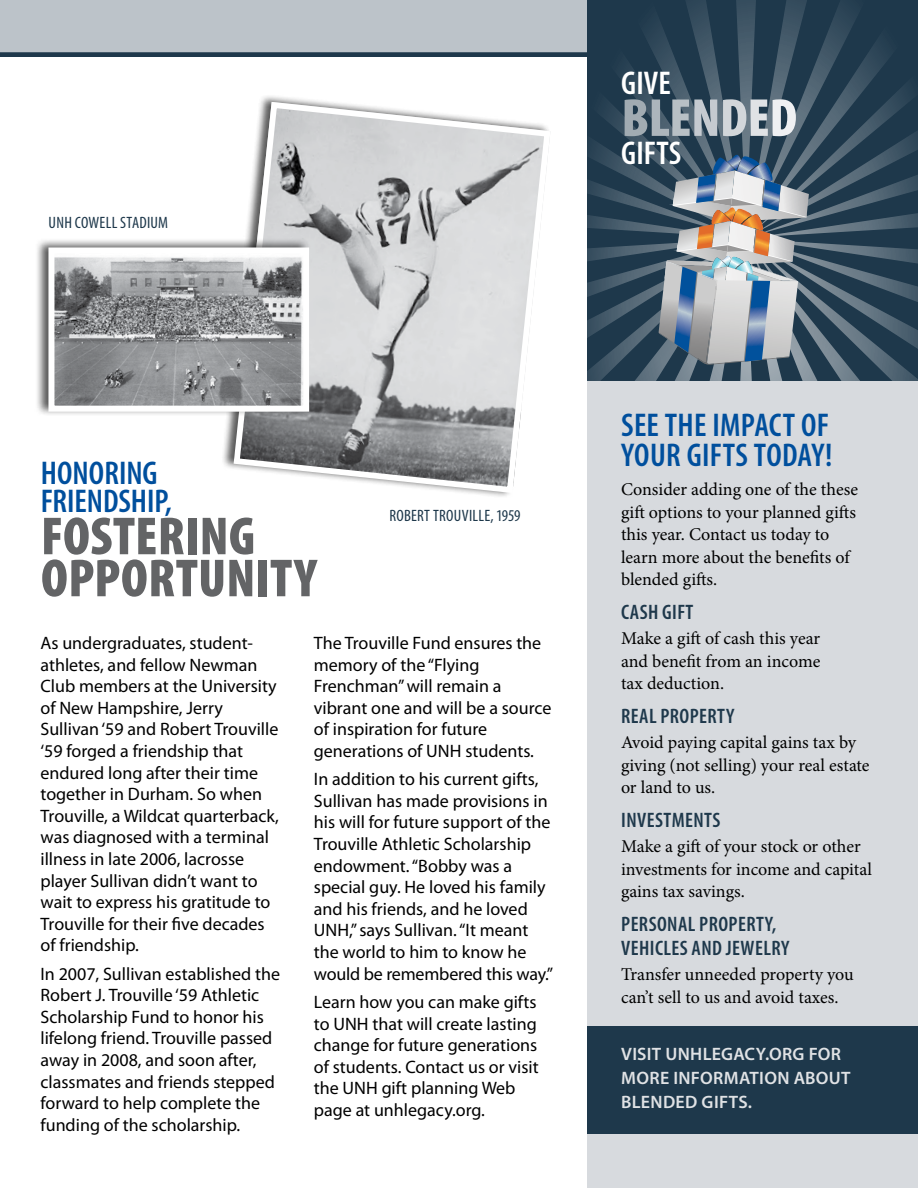
<style>
.page{position:relative;width:918px;height:1188px;background:#fff}
.page>*{position:absolute;margin:0;border:0;box-sizing:border-box;transform-origin:0 0}
.t1{font:900 condensed 54px/42px "Myriad Pro";letter-spacing:.005em;color:#636466}
.t2{font:900 condensed 54px "Myriad Pro";letter-spacing:-.005em;color:#a1abb2}
.t3{font:600 condensed 33px/28.5px "Myriad Pro";letter-spacing:.005em;color:#004f9d}
.t4{font:600 condensed 33px "Myriad Pro";letter-spacing:.005em;color:#fff}
.t5{font:600 condensed 21px/24px "Myriad Pro";letter-spacing:.02em;color:#1e384b}
.t6{font:18px/21.6px "Myriad Pro";color:#000}
.t7{font:18px/22.5px "Minion Pro";color:#000}
.t8{font:600 18px/24px "Myriad Pro";letter-spacing:.02em;color:#e0e2e5}
.t9{font:condensed 16.5px "Myriad Pro";letter-spacing:.015em;color:#1e384b}
.s1{color:#acb5bc}
.s2{color:#b8c0c5}
.s3{color:#c5cad0}
.s4{color:#d2d6da}
.s5{color:#e0e2e5}
.s6{color:#eff0f2}
</style>
<div class="page">
<svg style="left:230px;top:365px;width:296px;height:131px"></svg>
<div style="left:34px;top:237px;width:276px;height:180px;background:#000;opacity:.65"></div>
<img style="left:55px;top:365px;width:247px;height:40px">
<div style="left:48px;top:248px;width:261px;height:164px;border:6px solid #fff"></div>
<img style="left:588px;top:365px;width:148px;height:16px">
<img style="left:748px;top:365px;width:102px;height:16px">
<svg style="left:0;top:0;width:918px;height:365px"></svg>
<div style="left:587px;top:381px;width:331px;height:807px;background:#d7dade"></div>
<div style="left:587px;top:1026px;width:331px;height:108px;background:#1e384b"></div>
<p class="t9" style="left:49px;top:213px;width:121px">UNH COWELL STADIUM</p>
<h2 class="t4" style="left:621px;top:63px;width:51px">GIVE</h2>
<h1 class="t2" style="left:622px;top:83px;width:177px">B<span class="s1">L</span><span class="s2">E</span><span class="s3">N</span><span class="s4">D</span><span class="s5">E</span><span class="s6">D</span></h1>
<h2 class="t4" style="left:621px;top:133px;width:62px">GIFTS</h2>
<h2 class="t3" style="left:41px;top:458px;width:133px">HONORING<br>FRIENDSHIP,</h2>
<h1 class="t1" style="left:41px;top:514px;width:277px">FOSTERING<br>OPPORTUNITY</h1>
<p class="t9" style="left:389px;top:505px;width:133px">ROBERT TROUVILLE, 1959</p>
<p class="t6" style="left:40px;top:632px;width:240px">As undergraduates, student&shy;athletes, and fellow Newman<br>Club members at the University of New Hampshire, Jerry<br>Sullivan ‘59 and Robert Trouville ‘59 forged a friendship that endured long after their time together in Durham. So when<br>Trouville, a Wildcat quarterback, was diagnosed with a terminal illness in late 2006, lacrosse player Sullivan didn’t want to wait to express his gratitude to<br>Trouville for their five decades of friendship.</p>
<p class="t6" style="left:40px;top:963px;width:241px">In 2007, Sullivan established the<br>Robert J. Trouville ‘59 Athletic<br>Scholarship Fund to honor his lifelong friend. Trouville passed away in 2008, and soon after, classmates and friends stepped forward to help complete the funding of the scholarship.</p>
<p class="t6" style="left:314px;top:632px;width:239px">The Trouville Fund ensures the memory of the “Flying<br>Frenchman” will remain a vibrant one and will be a source of inspiration for future generations of UNH students.</p>
<p class="t6" style="left:314px;top:768px;width:241px">In addition to his current gifts,<br>Sullivan has made provisions in his will for future support of the<br>Trouville Athletic Scholarship endowment. “Bobby was a special guy. He loved his family and his friends, and he loved<br>UNH,” says Sullivan. “It meant the world to him to know he would be remembered this way.”</p>
<p class="t6" style="left:314px;top:991px;width:226px">Learn how you can make gifts to UNH that will create lasting change for future generations of students. Contact us or visit the UNH gift planning Web page at unhlegacy.org.</p>
<h2 class="t3" style="left:621px;top:410px;width:213px;line-height:30px">SEE THE IMPACT OF<br>YOUR GIFTS TODAY!</h2>
<p class="t7" style="left:621px;top:479px;width:239px">Consider adding one of the these gift options to your planned gifts this year. Contact us today to learn more about the benefits of blended gifts.</p>
<p class="t5" style="left:621px;top:600px;width:74px">CASH GIFT</p>
<p class="t7" style="left:621px;top:627px;width:201px;text-align:justify">Make a gift of cash this year and benefit from an income tax deduction.</p>
<p class="t5" style="left:621px;top:704px;width:115px">REAL PROPERTY</p>
<p class="t7" style="left:621px;top:731px;width:250px">Avoid paying capital gains tax by giving (not selling) your real estate or land to us.</p>
<p class="t5" style="left:621px;top:808px;width:101px">INVESTMENTS</p>
<p class="t7" style="left:621px;top:835px;width:252px">Make a gift of your stock or other investments for income and capital gains tax savings.</p>
<p class="t5" style="left:621px;top:912px;width:170px">PERSONAL PROPERTY,<br>VEHICLES AND JEWELRY</p>
<p class="t7" style="left:621px;top:963px;width:234px">Transfer unneeded property you can’t sell to us and avoid taxes.</p>
<p class="t8" style="left:621px;top:1042px;width:231px">VISIT UNHLEGACY.ORG FOR<br>MORE INFORMATION ABOUT<br>BLENDED GIFTS.</p>
</div>
